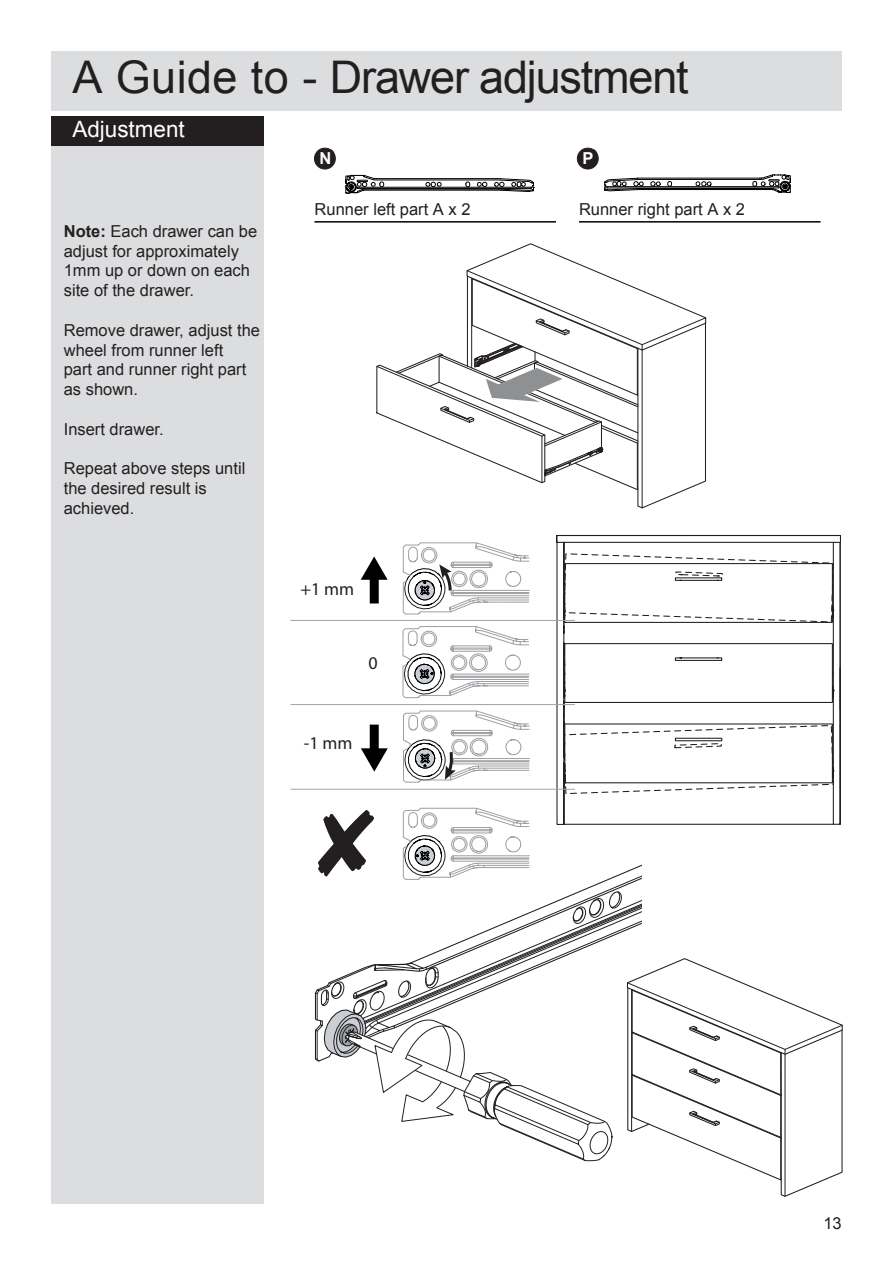
<style>
.page{position:relative;width:893px;height:1263px;background:#fff}
.page>*{position:absolute;margin:0;border:0;box-sizing:border-box;transform-origin:0 0}
.t1{font:45px "Arial";letter-spacing:-.025em;color:#231f20}
.t2{font:22.5px "Arial";color:#fff}
.t3{font:18px "Myriad Pro";color:#231f20}
.t4{font:16.5px/19.8px "Arial";color:#231f20}
.t5{font:700 16.5px "Arial";color:#fff}
.s1{font-weight:700}
</style>
<div class="page">
<div style="left:51px;top:116px;width:213px;height:1087px;background:#dcdddf"></div>
<div style="left:51px;top:116px;width:213px;height:30px;background:#231f20"></div>
<div style="left:51px;top:51px;width:791px;height:60px;background:#dcdddf"></div>
<hr style="left:290px;top:620px;width:285px;height:1px;background:#9da4ab">
<hr style="left:290px;top:704px;width:285px;height:1px;background:#9da4ab">
<hr style="left:290px;top:789px;width:285px;height:1px;background:#9da4ab">
<svg style="left:314px;top:147px;width:529px;height:1050px"></svg>
<h1 class="t1" style="left:72px;top:47px;width:618px">A Guide to - Drawer adjustment</h1>
<h2 class="t2" style="left:72px;top:115px;width:114px">Adjustment</h2>
<p class="t4" style="left:64px;top:221px;width:195px"><span class="s1">Note:</span> Each drawer can be adjust for approximately<br>1mm up or down on each site of the drawer.</p>
<p class="t4" style="left:64px;top:320px;width:198px">Remove drawer, adjust the wheel from runner left<br>part and runner right part as shown.</p>
<p class="t4" style="left:64px;top:419px;width:101px">Insert drawer.</p>
<p class="t4" style="left:64px;top:459px;width:183px">Repeat above steps until the desired result is achieved.</p>
<p class="t5" style="left:320px;top:148px;width:13px">N</p>
<p class="t5" style="left:582px;top:148px;width:13px">P</p>
<p class="t4" style="left:315px;top:199px;width:157px">Runner left part A x 2</p>
<p class="t4" style="left:579px;top:199px;width:168px">Runner right part A x 2</p>
<p class="t3" style="left:300px;top:578px;width:55px">+1 mm</p>
<p class="t3" style="left:368px;top:652px;width:11px">0</p>
<p class="t3" style="left:304px;top:731px;width:50px">-1 mm</p>
<p class="t4" style="left:823px;top:1214px;width:20px">13</p>
</div>
